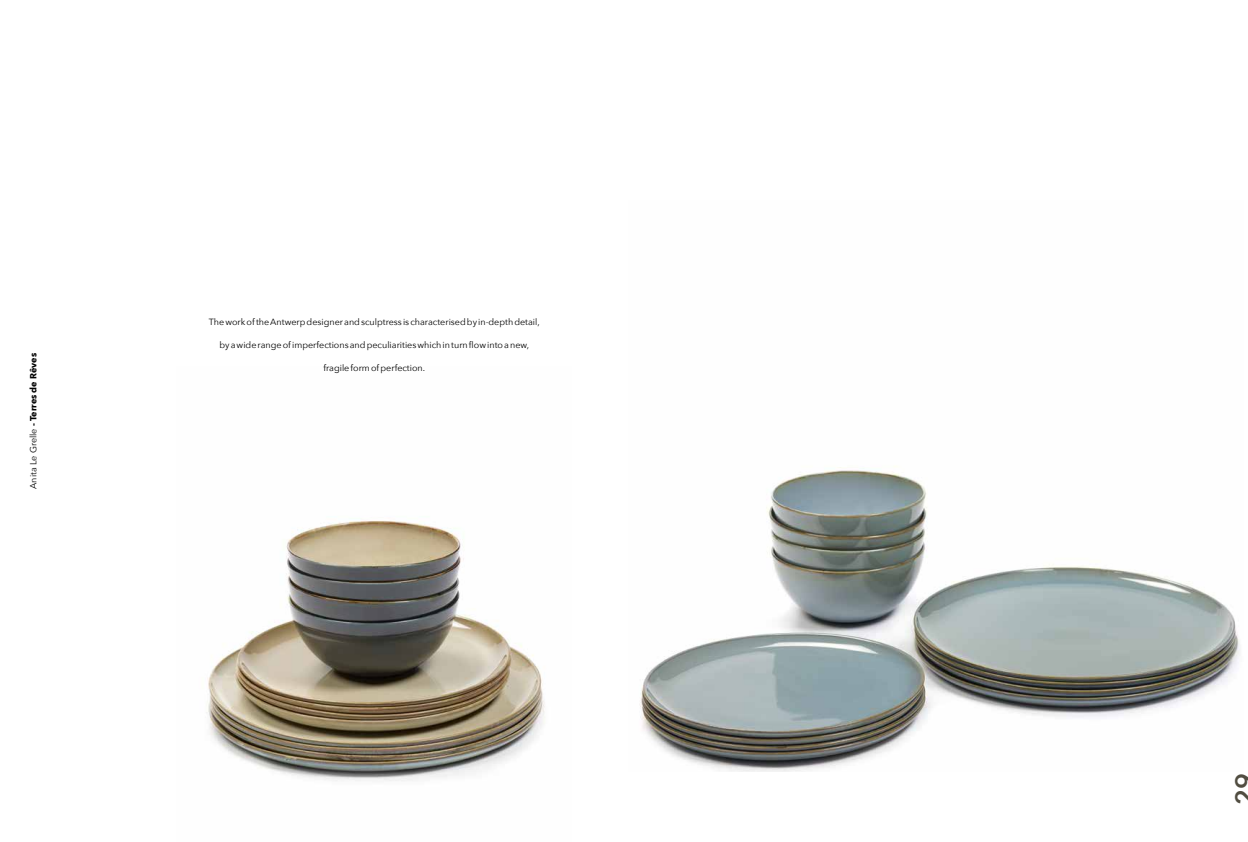
<style>
.page{position:relative;width:1248px;height:842px;background:#fff}
.page>*{position:absolute;margin:0;border:0;box-sizing:border-box;transform-origin:0 0}
.t1{font:600 26px "Avenir Next";color:#514d41}
.t2{font:9px "Avenir Next";color:#000}
.t3{font:700 9px "Avenir Next";color:#000}
.s1{font-weight:400}
</style>
<div class="page">
<img style="left:206px;top:520px;width:339px;height:261px">
<img style="left:640px;top:466px;width:600px;height:305px">
<p class="t3" style="left:25px;top:489px;width:137px;rotate:-90deg"><span class="s1">Anita Le Grelle</span> - Terres de Rêves</p>
<p class="t2" style="left:209px;top:314px;width:332px">The work of the Antwerp designer and sculptress is characterised by in-depth detail,</p>
<p class="t2" style="left:219px;top:337px;width:311px">by a wide range of imperfections and peculiarities which in turn flow into a new,</p>
<p class="t2" style="left:323px;top:360px;width:103px">fragile form of perfection.</p>
<h1 class="t1" style="left:1222px;top:805px;width:33px;rotate:-90deg">29</h1>
</div>
